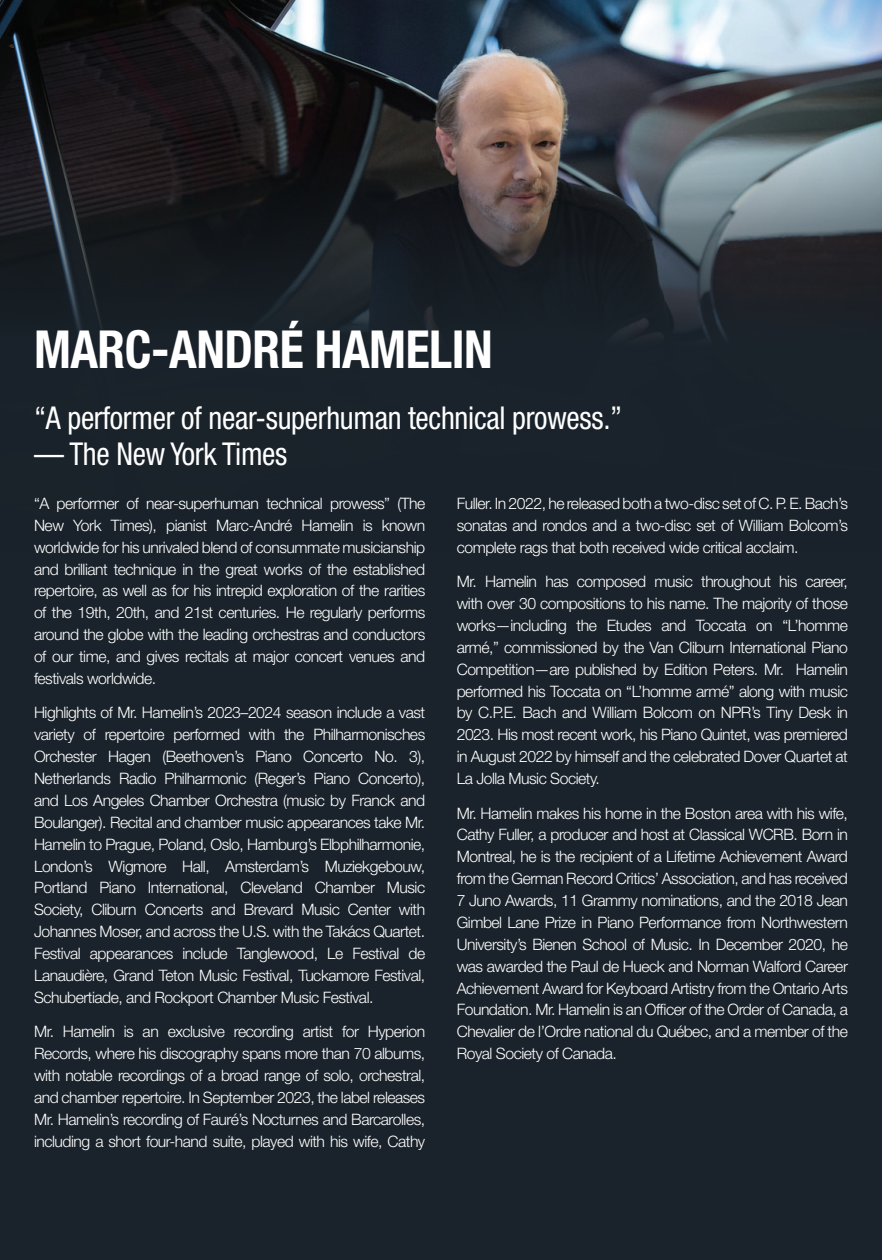
<style>
.page{position:relative;width:882px;height:1260px;background:#1a232b}
.page>*{position:absolute;margin:0;border:0;box-sizing:border-box;transform-origin:0 0}
.body_text{font:700 condensed 52.5px "Helvetica Neue LT Std";letter-spacing:-.01em;color:#fff;scale:.95 1}
.body_text-2{font:condensed 31.5px "Helvetica Neue LT Std";letter-spacing:-.01em;color:#fff;scale:.95 1}
.body_text-3{font:300 15.75px/21.9px "Helvetica Neue LT Std";letter-spacing:-.03em;color:#fff;text-align:justify}
</style>
<div class="page">
<img style="left:0;top:0;width:882px;height:335px">
<p class="body_text" style="left:34px;top:318px;width:484px">MARC-ANDRÉ HAMELIN</p>
<p class="body_text-2" style="left:34px;top:399px;width:621px">“A performer of near-superhuman technical prowess.”</p>
<p class="body_text-2" style="left:34px;top:436px;width:268px">— The New York Times</p>
<p class="body_text-3" style="left:34px;top:492px;width:393px">“A performer of near-superhuman technical prowess” (The New York Times), pianist Marc-André Hamelin is known worldwide for his unrivaled blend of consummate musicianship and brilliant technique in the great works of the established repertoire, as well as for his intrepid exploration of the rarities of the 19th, 20th, and 21st centuries. He regularly performs around the globe with the leading orchestras and conductors of our time, and gives recitals at major concert venues and festivals worldwide.</p>
<p class="body_text-3" style="left:34px;top:702px;width:393px">Highlights of Mr. Hamelin’s 2023–2024 season include a vast variety of repertoire performed with the Philharmonisches Orchester Hagen (Beethoven’s Piano Concerto No. 3), Netherlands Radio Philharmonic (Reger’s Piano Concerto), and Los Angeles Chamber Orchestra (music by Franck and Boulanger). Recital and chamber music appearances take Mr.<br>Hamelin to Prague, Poland, Oslo, Hamburg’s Elbphilharmonie, London’s Wigmore Hall, Amsterdam’s Muziekgebouw, Portland Piano International, Cleveland Chamber Music Society, Cliburn Concerts and Brevard Music Center with Johannes Moser, and across the U.S. with the Takács Quartet.<br>Festival appearances include Tanglewood, Le Festival de Lanaudière, Grand Teton Music Festival, Tuckamore Festival, Schubertiade, and Rockport Chamber Music Festival.</p>
<p class="body_text-3" style="left:34px;top:1020px;width:393px">Mr. Hamelin is an exclusive recording artist for Hyperion Records, where his discography spans more than 70 albums, with notable recordings of a broad range of solo, orchestral, and chamber repertoire. In September 2023, the label releases Mr. Hamelin’s recording of Fauré’s Nocturnes and Barcarolles, including a short four-hand suite, played with his wife, Cathy</p>
<p class="body_text-3" style="left:457px;top:492px;width:393px">Fuller. In 2022, he released both a two-disc set of C. P. E. Bach’s sonatas and rondos and a two-disc set of William Bolcom’s complete rags that both received wide critical acclaim.</p>
<p class="body_text-3" style="left:457px;top:570px;width:393px">Mr. Hamelin has composed music throughout his career, with over 30 compositions to his name. The majority of those works—including the Etudes and Toccata on “L’homme armé,” commissioned by the Van Cliburn International Piano Competition—are published by Edition Peters. Mr. Hamelin performed his Toccata on “L’homme armé” along with music by C.P.E. Bach and William Bolcom on NPR’s Tiny Desk in 2023. His most recent work, his Piano Quintet, was premiered in August 2022 by himself and the celebrated Dover Quartet at La Jolla Music Society.</p>
<p class="body_text-3" style="left:457px;top:802px;width:393px">Mr. Hamelin makes his home in the Boston area with his wife, Cathy Fuller, a producer and host at Classical WCRB. Born in Montreal, he is the recipient of a Lifetime Achievement Award from the German Record Critics’ Association, and has received 7 Juno Awards, 11 Grammy nominations, and the 2018 Jean Gimbel Lane Prize in Piano Performance from Northwestern University’s Bienen School of Music. In December 2020, he was awarded the Paul de Hueck and Norman Walford Career Achievement Award for Keyboard Artistry from the Ontario Arts Foundation. Mr. Hamelin is an Officer of the Order of Canada, a Chevalier de l’Ordre national du Québec, and a member of the Royal Society of Canada.</p>
</div>
